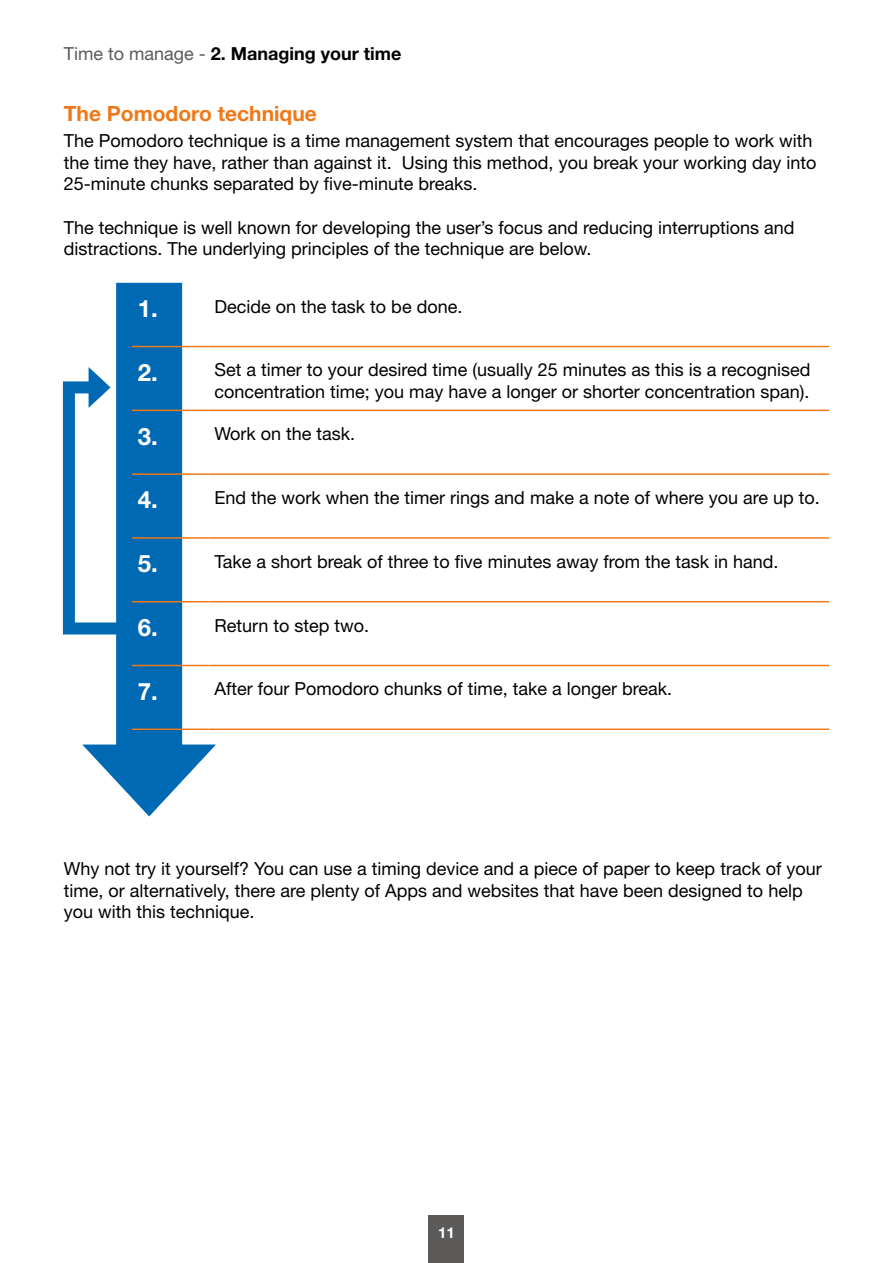
<style>
.page{position:relative;width:893px;height:1263px;background:#fff}
.page>*{position:absolute;margin:0;border:0;box-sizing:border-box;transform-origin:0 0}
.t1{font:700 21px "Helvetica Neue LT Std";color:#ef7918}
.t2{font:18px/21.6px "Helvetica Neue LT Std";color:#000}
.t3{font:700 18px "Helvetica Neue LT Std";color:#000}
.t4{font:700 15px "Helvetica Neue LT Std";color:#fff}
.s1{font-weight:400;color:#5c5a59}
.s2{font-weight:700;font-size:24px;color:#fff}
</style>
<div class="page">
<div style="left:116px;top:283px;width:66px;height:480px;background:#0069b3"></div>
<svg style="left:82px;top:744px;width:134px;height:72px"></svg>
<hr style="left:132px;top:346px;width:77px;height:1px;background:#ef7918">
<hr style="left:209px;top:346px;width:620px;height:1px;background:#ef7918">
<hr style="left:132px;top:410px;width:77px;height:1px;background:#ef7918">
<hr style="left:209px;top:410px;width:620px;height:1px;background:#ef7918">
<hr style="left:132px;top:473px;width:77px;height:2px;background:#ef7918">
<hr style="left:209px;top:473px;width:620px;height:2px;background:#ef7918">
<hr style="left:132px;top:537px;width:77px;height:2px;background:#ef7918">
<hr style="left:209px;top:537px;width:620px;height:2px;background:#ef7918">
<hr style="left:132px;top:601px;width:77px;height:1px;background:#ef7918">
<hr style="left:209px;top:601px;width:620px;height:1px;background:#ef7918">
<hr style="left:132px;top:665px;width:77px;height:1px;background:#ef7918">
<hr style="left:209px;top:665px;width:620px;height:1px;background:#ef7918">
<hr style="left:132px;top:728px;width:77px;height:2px;background:#ef7918">
<hr style="left:209px;top:728px;width:620px;height:2px;background:#ef7918">
<svg style="left:62px;top:367px;width:80px;height:273px"></svg>
<div style="left:429px;top:1216px;width:35px;height:47px;background:#5c5a59"></div>
<p class="t3" style="left:64px;top:43px;width:339px"><span class="s1">Time to manage -</span> 2. Managing your time</p>
<p class="t1" style="left:64px;top:101px;width:255px">The Pomodoro technique</p>
<p class="t2" style="left:64px;top:130px;width:754px">The Pomodoro technique is a time management system that encourages people to work with the time they have, rather than against it. Using this method, you break your working day into<br>25-minute chunks separated by five-minute breaks.</p>
<p class="t2" style="left:64px;top:216px;width:732px">The technique is well known for developing the user’s focus and reducing interruptions and distractions. The underlying principles of the technique are below.</p>
<p class="t2" style="left:138px;top:295px;width:326px"><span class="s2">1.</span> Decide on the task to be done.</p>
<p class="t2" style="left:138px;top:359px;width:674px;text-align:right"><span class="s2">2.</span> Set a timer to your desired time (usually 25 minutes as this is a recognised concentration time; you may have a longer or shorter concentration span).</p>
<p class="t2" style="left:138px;top:423px;width:219px"><span class="s2">3.</span> Work on the task.</p>
<p class="t2" style="left:138px;top:487px;width:683px"><span class="s2">4.</span> End the work when the timer rings and make a note of where you are up to.</p>
<p class="t2" style="left:138px;top:550px;width:642px"><span class="s2">5.</span> Take a short break of three to five minutes away from the task in hand.</p>
<p class="t2" style="left:138px;top:614px;width:233px"><span class="s2">6.</span> Return to step two.</p>
<p class="t2" style="left:138px;top:678px;width:536px"><span class="s2">7.</span> After four Pomodoro chunks of time, take a longer break.</p>
<p class="t2" style="left:64px;top:858px;width:759px">Why not try it yourself? You can use a timing device and a piece of paper to keep track of your time, or alternatively, there are plenty of Apps and websites that have been designed to help you with this technique.</p>
<p class="t4" style="left:438px;top:1223px;width:18px">11</p>
</div>
